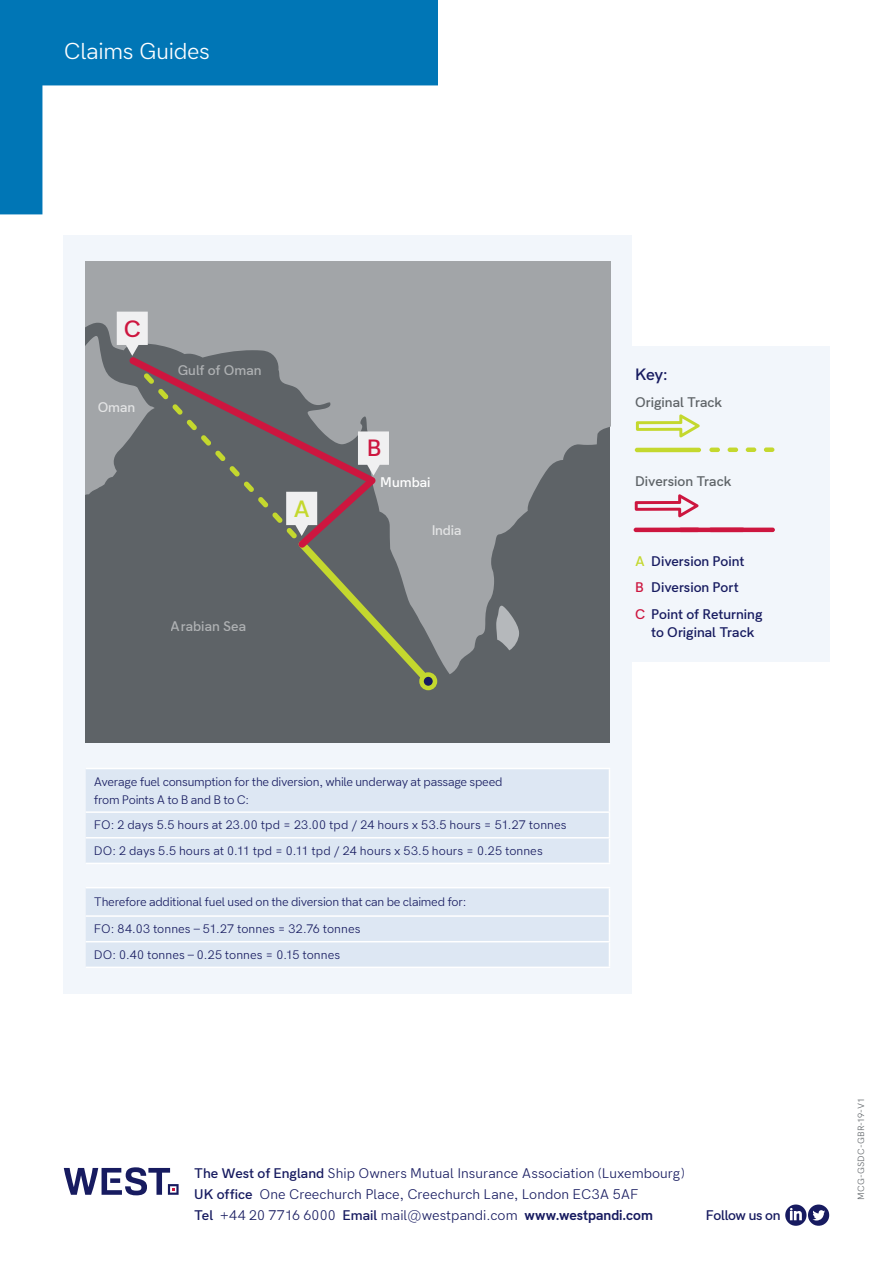
<style>
.page{position:relative;width:893px;height:1263px;background:#fff}
.page>*{position:absolute;margin:0;border:0;box-sizing:border-box;transform-origin:0 0}
.t1{font:600 21.45px "Hanken Grotesk";color:#cd163f}
.t2{font:600 21.45px "Hanken Grotesk";color:#c4d82e}
.t3{font:21px "Hanken Grotesk";letter-spacing:-.015em;color:#fff}
.t4{font:600 15px "Hanken Grotesk";color:#171b60}
.t5{font:12.75px/21px "Hanken Grotesk";letter-spacing:.005em;color:#171b60}
.t6{font:600 12.75px/26.5px "Hanken Grotesk";color:#171b60}
.t7{font:600 12.75px "Hanken Grotesk";letter-spacing:.005em;color:#fff}
.t8{font:600 12.75px "Hanken Grotesk";color:#5e6367}
.t9{font:600 12.75px "Hanken Grotesk";letter-spacing:-.025em;color:#171b60}
.t10{font:11.25px "Hanken Grotesk";letter-spacing:.01em;color:#171b60}
.t11{font:11.25px/18px "Hanken Grotesk";letter-spacing:-.02em;color:#171b60}
.t12{font:8.25px "Hanken Grotesk";letter-spacing:.02em;color:#5e6367}
.s1{color:#c4d82e}
.s2{color:#cd163f}
.s3{font-weight:600}
.s4{font-weight:700}
</style>
<div class="page">
<svg style="left:0;top:0;width:438px;height:214px"></svg>
<svg style="left:785px;top:1204px;width:44px;height:22px"></svg>
<svg style="left:64px;top:1167px;width:115px;height:28px"></svg>
<div style="left:64px;top:235px;width:568px;height:758px;background:#f2f6fb"></div>
<div style="left:558px;top:347px;width:271px;height:315px;background:#f2f6fb"></div>
<svg style="left:86px;top:261px;width:524px;height:482px;background:#83878a"></svg>
<svg style="left:496px;top:606px;width:23px;height:44px"></svg>
<div style="left:86px;top:769px;width:523px;height:93px;background:#dde7f3"></div>
<hr style="left:86px;top:768px;width:524px;height:1px;background:#fff">
<hr style="left:609px;top:769px;width:1px;height:42px;background:#fff">
<hr style="left:86px;top:811px;width:524px;height:2px;background:#fff">
<hr style="left:86px;top:837px;width:524px;height:1px;background:#fff">
<svg style="left:609px;top:813px;width:1px;height:49px"></svg>
<hr style="left:86px;top:863px;width:524px;height:1px;background:#fff">
<hr style="left:86px;top:887px;width:524px;height:1px;background:#fff">
<div style="left:86px;top:889px;width:524px;height:77px;background:#dde7f3"></div>
<hr style="left:86px;top:966px;width:524px;height:2px;background:#fff">
<hr style="left:634px;top:528px;width:66px;height:4px;background:#cd163f;border-radius:2px">
<svg style="left:635px;top:494px;width:63px;height:23px"></svg>
<svg style="left:709px;top:447px;width:65px;height:5px"></svg>
<hr style="left:635px;top:448px;width:66px;height:4px;background:#c4d82e;border-radius:2px">
<svg style="left:636px;top:414px;width:64px;height:23px"></svg>
<svg style="left:129px;top:357px;width:246px;height:191px;background:#77767a"></svg>
<svg style="left:117px;top:312px;width:31px;height:44px"></svg>
<svg style="left:144px;top:373px;width:288px;height:312px;background:#727273"></svg>
<svg style="left:421px;top:674px;width:14px;height:14px"></svg>
<div style="left:419px;top:672px;width:18px;height:18px;border:4px solid #c4d82e;border-radius:50%"></div>
<hr style="left:679px;top:528px;width:66px;height:4px;background:#cd163f;border-radius:2px">
<hr style="left:709px;top:528px;width:66px;height:4px;background:#cd163f;border-radius:2px">
<h2 class="t3" style="left:64px;top:33px;width:148px">Claims Guides</h2>
<h1 class="t1" style="left:124px;top:311px;width:19px">C</h1>
<p class="t7" style="left:97px;top:396px;width:39px">Oman</p>
<p class="t7" style="left:178px;top:359px;width:86px">Gulf of Oman</p>
<h1 class="t2" style="left:293px;top:490px;width:18px">A</h1>
<p class="t7" style="left:171px;top:615px;width:77px">Arabian Sea</p>
<h1 class="t1" style="left:367px;top:430px;width:16px">B</h1>
<p class="t7" style="left:380px;top:471px;width:52px">Mumbai</p>
<p class="t7" style="left:431px;top:519px;width:32px">India</p>
<p class="t11" style="left:94px;top:771px;width:410px">Average fuel consumption for the diversion, while underway at passage speed from Points A to B and B to C:</p>
<p class="t10" style="left:94px;top:815px;width:474px">FO: 2 days 5.5 hours at 23.00 tpd = 23.00 tpd / 24 hours x 53.5 hours = 51.27 tonnes</p>
<p class="t10" style="left:94px;top:841px;width:450px">DO: 2 days 5.5 hours at 0.11 tpd = 0.11 tpd / 24 hours x 53.5 hours = 0.25 tonnes</p>
<p class="t11" style="left:94px;top:892px;width:374px">Therefore additional fuel used on the diversion that can be claimed for:</p>
<p class="t10" style="left:94px;top:919px;width:268px">FO: 84.03 tonnes – 51.27 tonnes = 32.76 tonnes</p>
<p class="t10" style="left:94px;top:945px;width:248px">DO: 0.40 tonnes – 0.25 tonnes = 0.15 tonnes</p>
<h3 class="t4" style="left:635px;top:362px;width:34px">Key:</h3>
<p class="t8" style="left:635px;top:391px;width:89px">Original Track</p>
<p class="t8" style="left:635px;top:471px;width:98px">Diversion Track</p>
<p class="t6" style="left:635px;top:547px;width:129px"><span class="s1">A</span> Diversion Point<br><span class="s2">B</span> Diversion Port<br><span class="s2">C</span> Point of Returning</p>
<p class="t6" style="left:651px;top:618px;width:105px">to Original Track</p>
<p class="t5" style="left:194px;top:1162px;width:492px"><span class="s3">The West of England</span> Ship Owners Mutual Insurance Association (Luxembourg)<br><span class="s3">UK office</span> One Creechurch Place, Creechurch Lane, London EC3A 5AF<br><span class="s3">Tel</span> +44 20 7716 6000 <span class="s3">Email</span> mail@westpandi.com <span class="s4">www.westpandi.com</span></p>
<p class="t9" style="left:706px;top:1205px;width:76px">Follow us on</p>
<p class="t12" style="left:854px;top:1200px;width:104px;rotate:-90deg">MCG-GSDC-GBR-19-V1</p>
</div>
